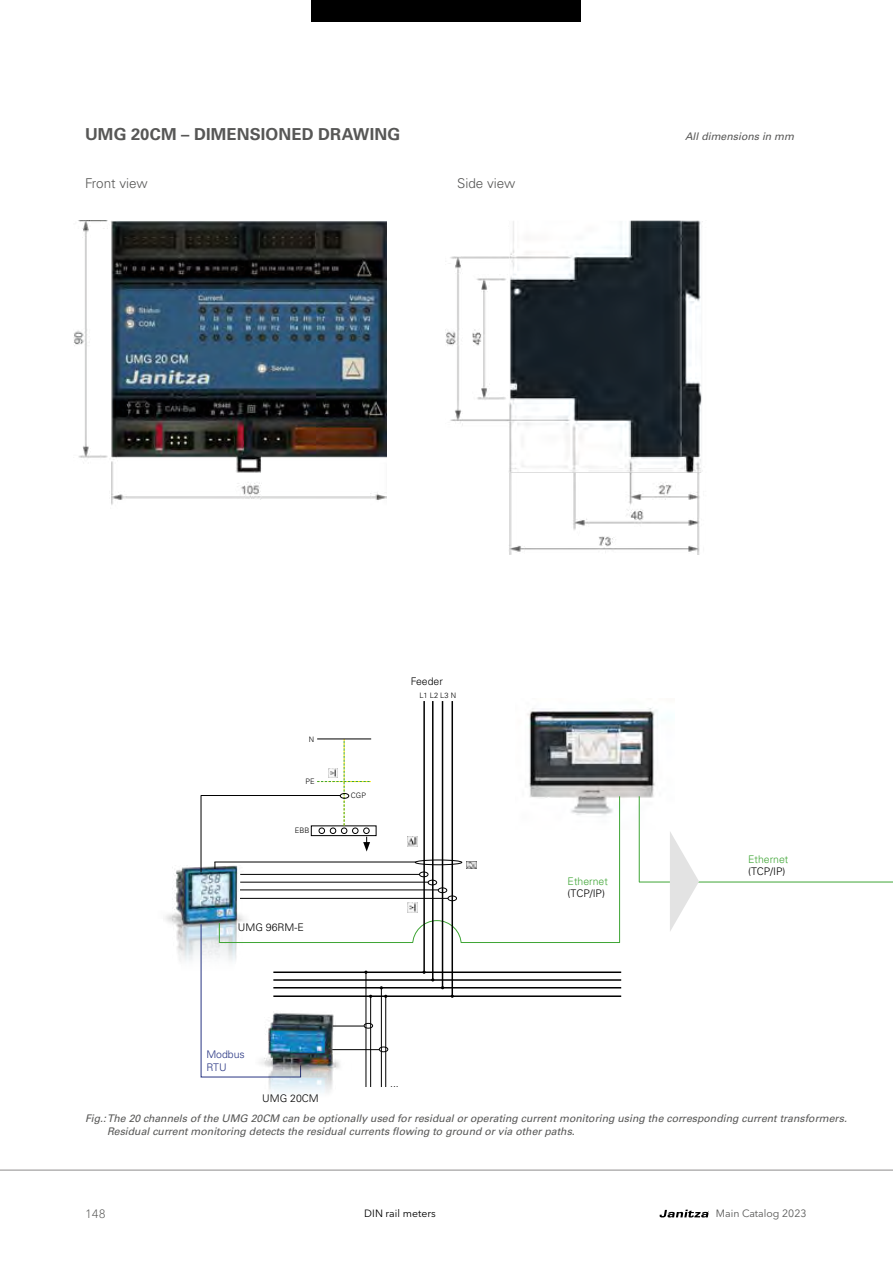
<style>
.page{position:relative;width:893px;height:1263px;background:#fff}
.page>*{position:absolute;margin:0;border:0;box-sizing:border-box;transform-origin:0 0}
.t1{font:700 16.5px "Univers LT Std";letter-spacing:.01em;color:#575756}
.t2{font:300 13.5px "Univers LT Std";color:#575756}
.t3{font:300 12px "Avenir Next LT Pro";color:#575756}
.t4{font:italic 10.5px/13.5px "Univers LT Std";color:#575756}
.Texte_im_Bild{font:300 10.5px "Univers LT Std";color:#000}
.t5{font:300 10.5px "Univers LT Std";color:#3fa535}
.t6{font:10.5px "Avenir Next LT Pro";color:#575756}
.t7{font:10.5px "Avenir Next LT Pro";color:#000}
.t8{font:300 10.5px/12.6px "Univers LT Std";color:#283583}
.t9{font:300 7.5px "Univers LT Std";color:#000}
</style>
<div class="page">
<hr style="left:0;top:1169px;width:893px;height:2px;background:#b3b2b2">
<div style="left:312px;top:0;width:269px;height:21px;background:#000"></div>
<svg style="left:659px;top:1209px;width:49px;height:8px"></svg>
<img style="left:165px;top:858px;width:118px;height:103px">
<img style="left:527px;top:708px;width:130px;height:122px">
<hr style="left:423px;top:701px;width:2px;height:271px;background:#000">
<hr style="left:432px;top:701px;width:1px;height:279px;background:#000">
<hr style="left:442px;top:701px;width:1px;height:286px;background:#000">
<hr style="left:451px;top:701px;width:2px;height:295px;background:#000">
<div style="left:419px;top:872px;width:9px;height:5px;border:1px solid #000;border-radius:50%"></div>
<div style="left:428px;top:880px;width:9px;height:5px;border:1px solid #000;border-radius:50%"></div>
<div style="left:438px;top:887px;width:9px;height:6px;border:1px solid #000;border-radius:50%"></div>
<div style="left:448px;top:895px;width:9px;height:6px;border:1px solid #000;border-radius:50%"></div>
<hr style="left:240px;top:898px;width:208px;height:1px;background:#000">
<hr style="left:240px;top:874px;width:179px;height:1px;background:#000">
<hr style="left:240px;top:889px;width:199px;height:1px;background:#000">
<hr style="left:240px;top:882px;width:188px;height:1px;background:#000">
<hr style="left:273px;top:995px;width:348px;height:2px;background:#000">
<hr style="left:273px;top:971px;width:348px;height:2px;background:#000">
<hr style="left:273px;top:987px;width:348px;height:1px;background:#000">
<hr style="left:273px;top:979px;width:348px;height:2px;background:#000">
<svg style="left:422px;top:971px;width:12px;height:10px"></svg>
<hr style="left:219px;top:942px;width:194px;height:1px;background:#3fa535">
<hr style="left:461px;top:942px;width:159px;height:1px;background:#3fa535">
<hr style="left:619px;top:796px;width:1px;height:147px;background:#3fa535">
<hr style="left:639px;top:796px;width:1px;height:86px;background:#3fa535">
<hr style="left:201px;top:796px;width:1px;height:76px;background:#000">
<div style="left:311px;top:825px;width:65px;height:11px;border:1px solid #000"></div>
<hr style="left:317px;top:738px;width:54px;height:1px;background:#000">
<hr style="left:214px;top:862px;width:202px;height:1px;background:#000">
<div style="left:415px;top:860px;width:47px;height:5px;border:1px solid #000;border-radius:50%"></div>
<hr style="left:201px;top:795px;width:140px;height:1px;background:#000">
<svg style="left:467px;top:862px;width:10px;height:7px"></svg>
<svg style="left:408px;top:837px;width:9px;height:9px"></svg>
<svg style="left:408px;top:903px;width:9px;height:9px"></svg>
<svg style="left:317px;top:739px;width:54px;height:112px"></svg>
<hr style="left:639px;top:882px;width:254px;height:1px;background:#3fa535">
<svg style="left:670px;top:832px;width:29px;height:99px"></svg>
<hr style="left:366px;top:972px;width:1px;height:115px;background:#000">
<hr style="left:370px;top:997px;width:1px;height:90px;background:#000">
<hr style="left:381px;top:988px;width:1px;height:99px;background:#000">
<hr style="left:385px;top:997px;width:1px;height:90px;background:#000">
<hr style="left:332px;top:1026px;width:32px;height:1px;background:#000">
<div style="left:364px;top:1023px;width:9px;height:5px;border:1px solid #000;border-radius:50%"></div>
<hr style="left:332px;top:1049px;width:47px;height:1px;background:#000">
<div style="left:379px;top:1046px;width:9px;height:6px;border:1px solid #000;border-radius:50%"></div>
<svg style="left:200px;top:923px;width:101px;height:155px"></svg>
<img style="left:246px;top:1010px;width:106px;height:83px">
<img style="left:445px;top:220px;width:258px;height:334px">
<img style="left:74px;top:221px;width:312px;height:284px">
<p class="t1" style="left:85px;top:124px;width:317px">UMG 20CM – DIMENSIONED DRAWING</p>
<p class="t4" style="left:685px;top:130px;width:111px">All dimensions in mm</p>
<p class="t2" style="left:85px;top:175px;width:64px">Front view</p>
<p class="t2" style="left:457px;top:175px;width:60px">Side view</p>
<p class="t9" style="left:309px;top:735px;width:7px">N</p>
<p class="t9" style="left:305px;top:777px;width:11px">PE</p>
<p class="t9" style="left:295px;top:826px;width:16px">EBB</p>
<p class="Texte_im_Bild" style="left:238px;top:921px;width:67px">UMG 96RM-E</p>
<p class="t9" style="left:351px;top:791px;width:16px">CGP</p>
<p class="Texte_im_Bild" style="left:411px;top:675px;width:34px">Feeder</p>
<p class="t9" style="left:419px;top:691px;width:38px">L1 L2 L3 N</p>
<p class="t8" style="left:206px;top:1048px;width:40px">Modbus<br>RTU</p>
<p class="t5" style="left:568px;top:874px;width:42px">Ethernet</p>
<p class="Texte_im_Bild" style="left:568px;top:887px;width:39px">(TCP/IP)</p>
<p class="t5" style="left:748px;top:852px;width:42px">Ethernet</p>
<p class="Texte_im_Bild" style="left:748px;top:865px;width:39px">(TCP/IP)</p>
<p class="Texte_im_Bild" style="left:390px;top:1077px;width:10px">...</p>
<p class="t4" style="left:107px;top:1111px;width:741px;text-indent:-22px">Fig.: The 20 channels of the UMG 20CM can be optionally used for residual or operating current monitoring using the corresponding current transformers.<br>Residual current monitoring detects the residual currents flowing to ground or via other paths.</p>
<p class="Texte_im_Bild" style="left:262px;top:1091px;width:58px">UMG 20CM</p>
<p class="t3" style="left:85px;top:1206px;width:22px">148</p>
<p class="t7" style="left:364px;top:1207px;width:73px">DIN rail meters</p>
<p class="t6" style="left:716px;top:1207px;width:92px">Main Catalog 2023</p>
</div>
